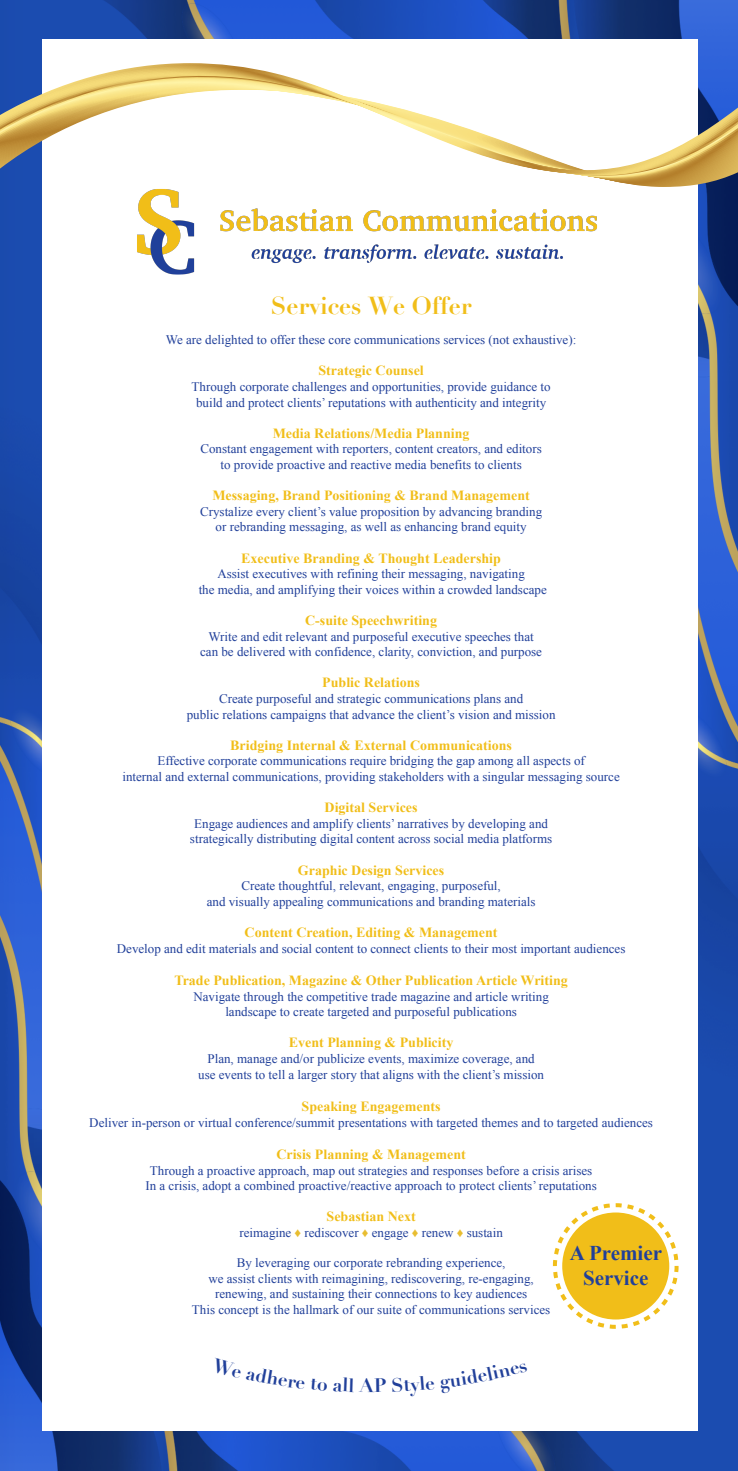
<style>
.page{position:relative;width:738px;height:1471px;background:#fff}
.page>*{position:absolute;margin:0;border:0;box-sizing:border-box;transform-origin:0 0}
.t1{font:700 24px "Didot";color:#f1be19}
.t2{font:700 21px/25.2px "Times New Roman";color:#21409a;text-align:center}
.t3{font:700 19px "Didot";color:#21409a}
.t4{font:700 14px "Times New Roman";color:#f1be19}
.t5{font:13px/15.6px "Times New Roman";color:#21409a;text-align:center}
.s1{color:#e8bd30}
</style>
<div class="page">
<img style="left:0;top:0;width:738px;height:1471px">
<div style="left:42px;top:39px;width:655px;height:1391px;background:#fff"></div>
<svg style="left:0;top:54px;width:738px;height:131px"></svg>
<div style="left:562px;top:1212px;width:107px;height:107px;background:#f1be19;border-radius:50%"></div>
<div style="left:553px;top:1203px;width:125px;height:126px;border:4px dashed #f1be19;border-radius:50%"></div>
<img style="left:129px;top:183px;width:477px;height:92px">
<h1 class="t1" style="left:271px;top:291px;width:202px">Services We Offer</h1>
<p class="t5" style="left:166px;top:332px;width:412px">We are delighted to offer these core communications services (not exhaustive):</p>
<p class="t4" style="left:318px;top:361px;width:107px">Strategic Counsel</p>
<p class="t5" style="left:192px;top:379px;width:360px">Through corporate challenges and opportunities, provide guidance to build and protect clients’ reputations with authenticity and integrity</p>
<p class="t4" style="left:273px;top:423px;width:198px">Media Relations/Media Planning</p>
<p class="t5" style="left:200px;top:441px;width:343px">Constant engagement with reporters, content creators, and editors to provide proactive and reactive media benefits to clients</p>
<p class="t4" style="left:212px;top:486px;width:319px">Messaging, Brand Positioning &amp; Brand Management</p>
<p class="t5" style="left:200px;top:503px;width:343px">Crystalize every client’s value proposition by advancing branding or rebranding messaging, as well as enhancing brand equity</p>
<p class="t4" style="left:241px;top:548px;width:261px">Executive Branding &amp; Thought Leadership</p>
<p class="t5" style="left:199px;top:566px;width:350px">Assist executives with refining their messaging, navigating<br>the media, and amplifying their voices within a crowded landscape</p>
<p class="t4" style="left:305px;top:611px;width:133px">C-suite Speechwriting</p>
<p class="t5" style="left:200px;top:628px;width:343px">Write and edit relevant and purposeful executive speeches that can be delivered with confidence, clarity, conviction, and purpose</p>
<p class="t4" style="left:322px;top:673px;width:99px">Public Relations</p>
<p class="t5" style="left:187px;top:691px;width:370px">Create purposeful and strategic communications plans and<br>public relations campaigns that advance the client’s vision and mission</p>
<p class="t4" style="left:230px;top:735px;width:283px">Bridging Internal &amp; External Communications</p>
<p class="t5" style="left:122px;top:753px;width:499px">Effective corporate communications require bridging the gap among all aspects of<br>internal and external communications, providing stakeholders with a singular messaging source</p>
<p class="t4" style="left:325px;top:798px;width:94px">Digital Services</p>
<p class="t5" style="left:190px;top:815px;width:364px">Engage audiences and amplify clients’ narratives by developing and strategically distributing digital content across social media platforms</p>
<p class="t4" style="left:298px;top:860px;width:148px">Graphic Design Services</p>
<p class="t5" style="left:207px;top:878px;width:330px">Create thoughtful, relevant, engaging, purposeful,<br>and visually appealing communications and branding materials</p>
<p class="t4" style="left:245px;top:923px;width:254px">Content Creation, Editing &amp; Management</p>
<p class="t5" style="left:117px;top:940px;width:510px">Develop and edit materials and social content to connect clients to their most important audiences</p>
<p class="t4" style="left:174px;top:971px;width:395px">Trade Publication, Magazine &amp; Other Publication Article Writing</p>
<p class="t5" style="left:193px;top:988px;width:357px">Navigate through the competitive trade magazine and article writing landscape to create targeted and purposeful publications</p>
<p class="t4" style="left:289px;top:1033px;width:166px">Event Planning &amp; Publicity</p>
<p class="t5" style="left:198px;top:1051px;width:347px">Plan, manage and/or publicize events, maximize coverage, and use events to tell a larger story that aligns with the client’s mission</p>
<p class="t4" style="left:302px;top:1097px;width:140px">Speaking Engagements</p>
<p class="t5" style="left:89px;top:1114px;width:565px">Deliver in-person or virtual conference/summit presentations with targeted themes and to targeted audiences</p>
<p class="t4" style="left:276px;top:1145px;width:191px">Crisis Planning &amp; Management</p>
<p class="t5" style="left:145px;top:1162px;width:453px">Through a proactive approach, map out strategies and responses before a crisis arises<br>In a crisis, adopt a combined proactive/reactive approach to protect clients’ reputations</p>
<p class="t4" style="left:326px;top:1207px;width:91px">Sebastian Next</p>
<p class="t5" style="left:239px;top:1225px;width:265px">reimagine <span class="s1">♦</span> rediscover <span class="s1">♦</span> engage <span class="s1">♦</span> renew <span class="s1">♦</span> sustain</p>
<p class="t5" style="left:192px;top:1255px;width:360px">By leveraging our corporate rebranding experience,<br>we assist clients with reimagining, rediscovering, re-engaging, renewing, and sustaining their connections to key audiences<br>This concept is the hallmark of our suite of communications services</p>
<h2 class="t2" style="left:570px;top:1240px;width:94px">A Premier<br>Service</h2>
<h3 class="t3" style="left:359px;top:1373px;width:16px">A</h3>
</div>
